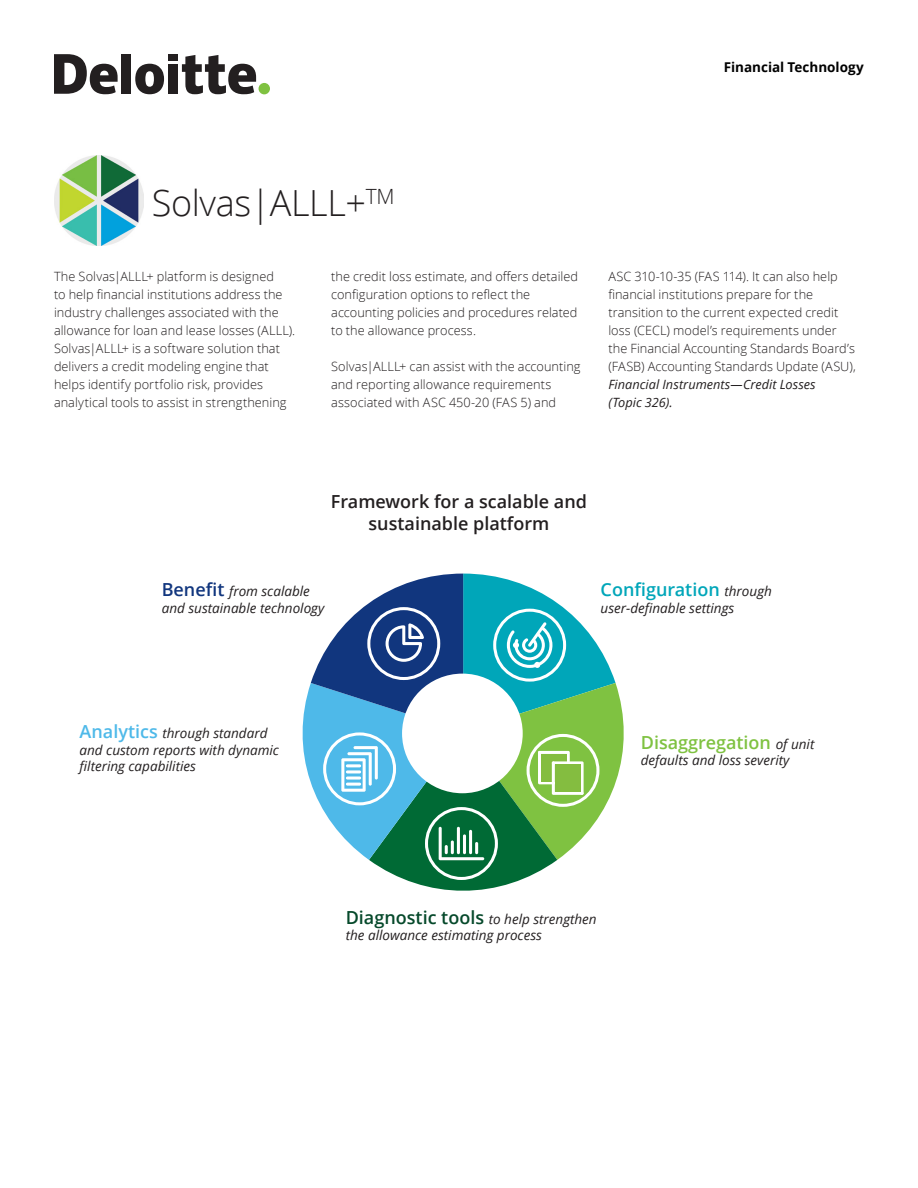
<style>
.page{position:relative;width:918px;height:1188px;background:#fff}
.page>*{position:absolute;margin:0;border:0;box-sizing:border-box;transform-origin:0 0}
.Story_heading_light{font:300 36px "Open Sans";letter-spacing:-.01em;color:#231f20}
.Footer_copy{font:600 18px/21.6px "Open Sans";color:#231f20;text-align:center}
.Footer_copy-2{font:600 18px "Open Sans";color:#00a6b9}
.Footer_copy-3{font:600 18px "Open Sans";color:#7fc241}
.Footer_copy-4{font:italic 13.5px/16.2px "Open Sans";color:#231f20}
.Subhead_B__8_5_12pt{font:700 13.5px "Open Sans";color:#000}
.Body_copy__8_5_12pt{font:300 12.75px/18px "Open Sans";letter-spacing:.005em;color:#231f20}
.s1{font-weight:400;font-style:italic}
.s2{font-weight:600;font-style:normal;font-size:18px;color:#11367e}
.s3{font-weight:400;font-style:italic;font-size:13.5px;color:#231f20}
.s4{font-weight:600;font-style:normal;font-size:18px;color:#4eb9e9}
.s5{font-weight:600;font-style:normal;font-size:18px;color:#06492b}
</style>
<div class="page">
<div style="left:259px;top:83px;width:11px;height:11px;background:#7fc241;border-radius:50%"></div>
<div style="left:121px;top:54px;width:10px;height:40px;background:#231f20"></div>
<svg style="left:135px;top:64px;width:29px;height:30px"></svg>
<div style="left:168px;top:64px;width:10px;height:30px;background:#231f20"></div>
<div style="left:168px;top:54px;width:10px;height:7px;background:#231f20"></div>
<svg style="left:182px;top:55px;width:74px;height:39px"></svg>
<svg style="left:54px;top:54px;width:64px;height:40px"></svg>
<svg style="left:302px;top:574px;width:322px;height:317px"></svg>
<img style="left:54px;top:156px;width:90px;height:89px">
<p class="Subhead_B__8_5_12pt" style="left:724px;top:58px;width:142px">Financial Technology</p>
<p class="Story_heading_light" style="left:152px;top:178px;width:244px">Solvas|ALLL+<sup>TM</sup></p>
<p class="Body_copy__8_5_12pt" style="left:54px;top:267px;width:243px">The Solvas|ALLL+ platform is designed<br>to help financial institutions address the industry challenges associated with the allowance for loan and lease losses (ALLL).<br>Solvas|ALLL+ is a software solution that delivers a credit modeling engine that helps identify portfolio risk, provides analytical tools to assist in strengthening</p>
<p class="Body_copy__8_5_12pt" style="left:331px;top:267px;width:249px">the credit loss estimate, and offers detailed configuration options to reflect the accounting policies and procedures related to the allowance process.</p>
<p class="Body_copy__8_5_12pt" style="left:331px;top:357px;width:251px">Solvas|ALLL+ can assist with the accounting and reporting allowance requirements associated with ASC 450-20 (FAS 5) and</p>
<p class="Body_copy__8_5_12pt" style="left:608px;top:267px;width:249px">ASC 310-10-35 (FAS 114). It can also help financial institutions prepare for the transition to the current expected credit loss (CECL) model’s requirements under the Financial Accounting Standards Board’s (FASB) Accounting Standards Update (ASU), <span class="s1">Financial Instruments—Credit Losses<br>(Topic 326).</span></p>
<p class="Footer_copy" style="left:331px;top:491px;width:258px">Framework for a scalable and sustainable platform</p>
<p class="Footer_copy-4" style="left:162px;top:583px;width:164px"><span class="s2">Benefit</span> from scalable and sustainable technology</p>
<p class="Footer_copy-2" style="left:601px;top:578px;width:173px">Configuration <span class="s3">through</span></p>
<p class="Footer_copy-4" style="left:601px;top:599px;width:135px">user-definable settings</p>
<p class="Footer_copy-4" style="left:80px;top:725px;width:201px"><span class="s4">Analytics</span> through standard and custom reports with dynamic filtering capabilities</p>
<p class="Footer_copy-3" style="left:641px;top:730px;width:175px">Disaggregation <span class="s3">of unit</span></p>
<p class="Footer_copy-4" style="left:641px;top:752px;width:150px">defaults and loss severity</p>
<p class="Footer_copy-4" style="left:346px;top:911px;width:253px"><span class="s5">Diagnostic tools</span> to help strengthen the allowance estimating process</p>
</div>
